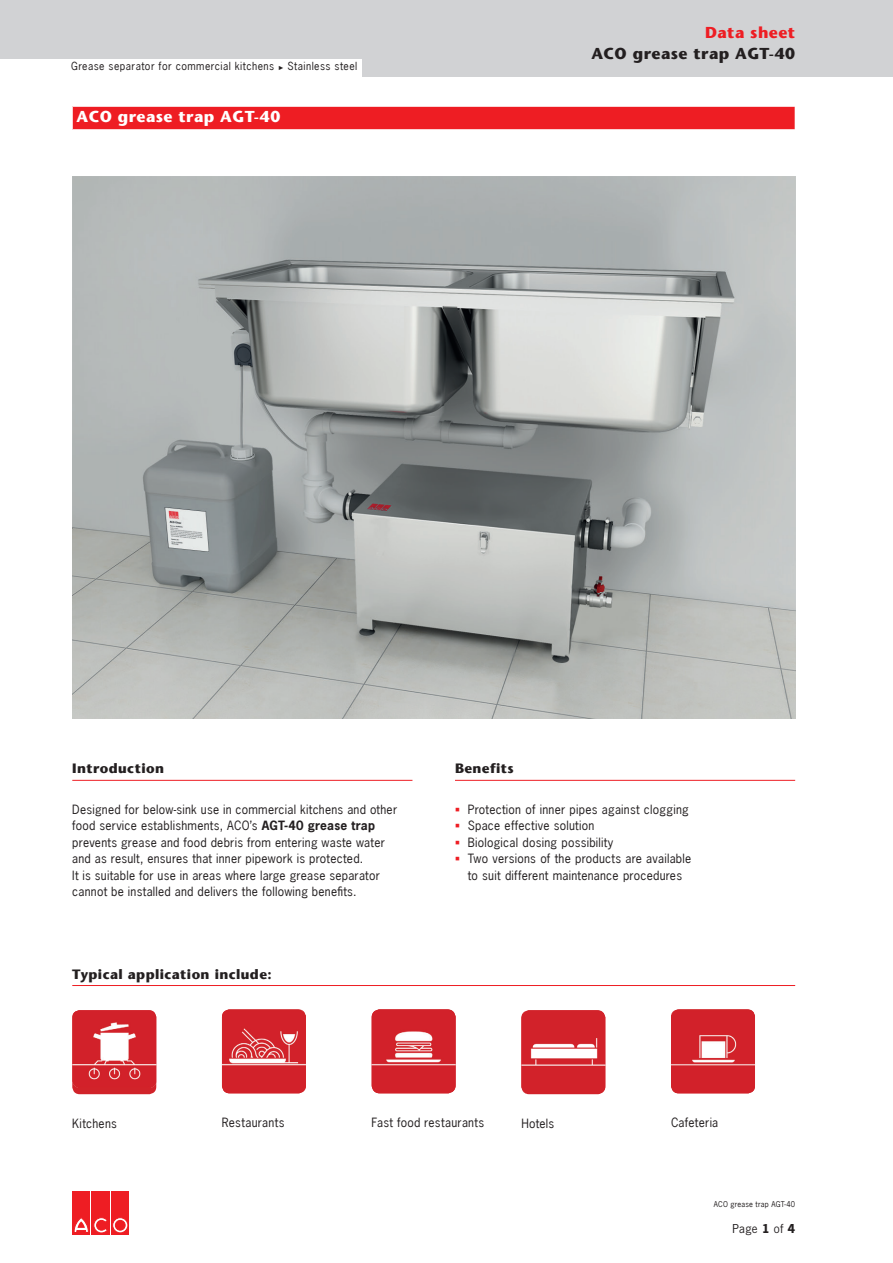
<style>
.page{position:relative;width:893px;height:1263px;background:#fff}
.page>*{position:absolute;margin:0;border:0;box-sizing:border-box;transform-origin:0 0}
.t1{font:700 15.75px "Stone Sans";letter-spacing:.03em;color:#231f20}
.t2{font:700 15.75px "Stone Sans";letter-spacing:.03em;color:#fff}
.t3{font:700 15.75px "Stone Sans";letter-spacing:.03em;color:#ee1d23}
.t4{font:700 13.5px "Stone Sans";letter-spacing:.03em;color:#231f20}
.t5{font:13.5px "News Gothic TOT";letter-spacing:.03em;color:#231f20}
.t6{font:12px/16.5px "News Gothic";letter-spacing:.02em;color:#231f20}
.t7{font:10.5px "News Gothic";letter-spacing:.04em;color:#231f20}
.t8{font:7.5px "News Gothic";letter-spacing:.025em;color:#231f20}
.s1{font-family:"Arial";font-size:6px}
.s2{font-weight:700}
.s3{color:#ee1d23}
</style>
<div class="page">
<div style="left:72px;top:1191px;width:18px;height:43px;background:#ee1d23"></div>
<svg style="left:74px;top:1218px;width:14px;height:14px"></svg>
<div style="left:92px;top:1191px;width:18px;height:43px;background:#ee1d23"></div>
<svg style="left:94px;top:1217px;width:13px;height:16px"></svg>
<div style="left:111px;top:1191px;width:18px;height:43px;background:#ee1d23"></div>
<svg style="left:113px;top:1218px;width:15px;height:15px"></svg>
<div style="left:113px;top:1217px;width:15px;height:16px;border:1px solid #ee1d23;border-radius:50%"></div>
<div style="left:115px;top:1220px;width:10px;height:10px;background:#ee1d23;border-radius:50%"></div>
<div style="left:115px;top:1220px;width:10px;height:10px;border:1px solid #ee1d23;border-radius:50%"></div>
<div style="left:0;top:0;width:893px;height:77px;background:#d1d2d4"></div>
<div style="left:0;top:59px;width:362px;height:18px;background:#fff"></div>
<div style="left:72px;top:106px;width:723px;height:24px;background:#ee1d23"></div>
<hr style="left:72px;top:106px;width:723px;height:1px;background:#fff">
<svg style="left:72px;top:106px;width:1px;height:23px"></svg>
<hr style="left:72px;top:129px;width:723px;height:1px;background:#fff">
<img style="left:72px;top:177px;width:723px;height:542px">
<hr style="left:72px;top:780px;width:340px;height:1px;background:#ee1d23">
<hr style="left:455px;top:780px;width:340px;height:1px;background:#ee1d23">
<hr style="left:72px;top:985px;width:723px;height:1px;background:#ee1d23">
<div style="left:72px;top:1010px;width:84px;height:84px;background:#d1232a;border-radius:7px"></div>
<img style="left:72px;top:1010px;width:84px;height:78px">
<img style="left:222px;top:1009px;width:84px;height:84px">
<img style="left:372px;top:1009px;width:84px;height:84px">
<img style="left:521px;top:1010px;width:84px;height:84px">
<img style="left:671px;top:1009px;width:84px;height:84px">
<p class="t7" style="left:71px;top:59px;width:288px">Grease separator for commercial kitchens <span class="s1">►</span> Stainless steel</p>
<h1 class="t2" style="left:77px;top:107px;width:205px">ACO grease trap AGT-40</h1>
<h1 class="t3" style="left:705px;top:23px;width:92px">Data sheet</h1>
<h1 class="t1" style="left:591px;top:44px;width:205px">ACO grease trap AGT-40</h1>
<p class="t4" style="left:72px;top:761px;width:93px">Introduction</p>
<p class="t6" style="left:72px;top:801px;width:326px">Designed for below-sink use in commercial kitchens and other food service establishments, ACO’s <span class="s2">AGT-40 grease trap </span>prevents grease and food debris from entering waste water and as result, ensures that inner pipework is protected.<br>It is suitable for use in areas where large grease separator cannot be installed and delivers the following benefits.</p>
<p class="t4" style="left:72px;top:966px;width:201px">Typical application include:</p>
<p class="t4" style="left:455px;top:761px;width:60px">Benefits</p>
<p class="t6" style="left:455px;top:801px;width:235px"><span class="s3">▪</span> Protection of inner pipes against clogging</p>
<p class="t6" style="left:455px;top:817px;width:141px"><span class="s3">▪</span> Space effective solution</p>
<p class="t6" style="left:455px;top:834px;width:160px"><span class="s3">▪</span> Biological dosing possibility</p>
<p class="t6" style="left:455px;top:850px;width:238px;text-align:center"><span class="s3">▪</span> Two versions of the products are available to suit different maintenance procedures</p>
<p class="t6" style="left:72px;top:1115px;width:46px">Kitchens</p>
<p class="t6" style="left:222px;top:1114px;width:64px">Restaurants</p>
<p class="t6" style="left:372px;top:1114px;width:114px">Fast food restaurants</p>
<p class="t6" style="left:521px;top:1115px;width:34px">Hotels</p>
<p class="t6" style="left:671px;top:1114px;width:49px">Cafeteria</p>
<p class="t8" style="left:714px;top:1199px;width:83px">ACO grease trap AGT-40</p>
<p class="t5" style="left:732px;top:1221px;width:65px">Page <span class="s2">1</span> of <span class="s2">4</span></p>
</div>
